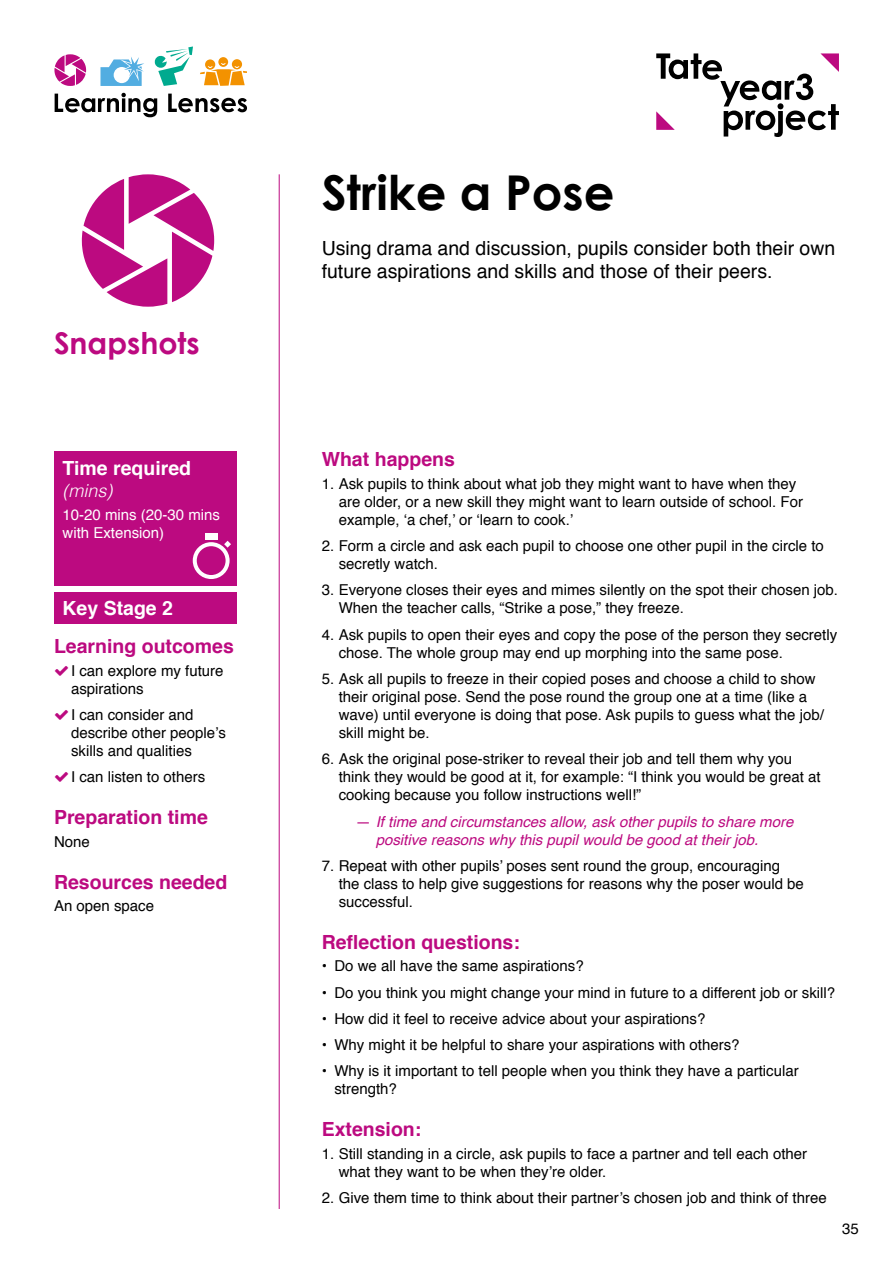
<style>
.page{position:relative;width:893px;height:1263px;background:#fff}
.page>*{position:absolute;margin:0;border:0;box-sizing:border-box;transform-origin:0 0}
.t1{font:700 48px "Century Gothic";color:#000}
.t2{font:700 30px "Century Gothic";color:#bc0a80}
.t3{font:19.5px/22.5px "Helvetica";color:#000}
.t4{font:700 19.5px "Helvetica";color:#bc0a80}
.t5{font:700 19.5px "Helvetica";color:#fff}
.t6{font:italic 300 18px "Helvetica";color:#fff}
.t7{font:15px/18px "Helvetica";color:#000}
.t8{font:italic 15px/18px "Helvetica";color:#bc0a80}
.t9{font:15px/18px "Helvetica";color:#fff}
.s1{font-style:normal}
</style>
<div class="page">
<svg style="left:55px;top:93px;width:102px;height:24px"></svg>
<svg style="left:168px;top:94px;width:79px;height:18px"></svg>
<svg style="left:54px;top:54px;width:32px;height:32px"></svg>
<svg style="left:154px;top:46px;width:39px;height:40px"></svg>
<svg style="left:200px;top:57px;width:47px;height:29px"></svg>
<svg style="left:100px;top:57px;width:44px;height:29px"></svg>
<svg style="left:656px;top:53px;width:183px;height:84px"></svg>
<hr style="left:279px;top:174px;width:1px;height:1035px;background:#bc0a80">
<div style="left:54px;top:592px;width:183px;height:32px;background:#bc0a80"></div>
<svg style="left:82px;top:174px;width:132px;height:133px"></svg>
<div style="left:54px;top:452px;width:183px;height:134px;background:#bc0a80"></div>
<div style="left:205px;top:533px;width:13px;height:6px;background:#fff"></div>
<svg style="left:193px;top:541px;width:38px;height:38px"></svg>
<h2 class="t2" style="left:54px;top:324px;width:147px">Snapshots</h2>
<h3 class="t5" style="left:63px;top:452px;width:130px">Time required</h3>
<p class="t6" style="left:63px;top:476px;width:51px">(mins)</p>
<p class="t9" style="left:63px;top:506px;width:159px">10-20 mins (20-30 mins with Extension)</p>
<h3 class="t5" style="left:63px;top:593px;width:112px">Key Stage 2</h3>
<h3 class="t4" style="left:54px;top:631px;width:181px">Learning outcomes</h3>
<p class="t7" style="left:71px;top:662px;width:154px">I can explore my future aspirations</p>
<p class="t7" style="left:71px;top:706px;width:156px">I can consider and describe other people’s skills and qualities</p>
<p class="t7" style="left:71px;top:768px;width:136px">I can listen to others</p>
<h3 class="t4" style="left:54px;top:802px;width:155px">Preparation time</h3>
<p class="t7" style="left:54px;top:833px;width:37px">None</p>
<h3 class="t4" style="left:54px;top:866px;width:175px">Resources needed</h3>
<p class="t7" style="left:54px;top:897px;width:102px">An open space</p>
<h1 class="t1" style="left:322px;top:163px;width:294px">Strike a Pose</h1>
<h3 class="t3" style="left:322px;top:238px;width:515px">Using drama and discussion, pupils consider both their own future aspirations and skills and those of their peers.</h3>
<h3 class="t4" style="left:322px;top:444px;width:135px">What happens</h3>
<p class="t7" style="left:339px;top:475px;width:466px;text-indent:-17px">1. Ask pupils to think about what job they might want to have when they are older, or a new skill they might want to learn outside of school. For example, ‘a chef,’ or ‘learn to cook.’</p>
<p class="t7" style="left:339px;top:537px;width:487px;text-indent:-17px">2. Form a circle and ask each pupil to choose one other pupil in the circle to secretly watch.</p>
<p class="t7" style="left:339px;top:582px;width:501px;text-indent:-17px">3. Everyone closes their eyes and mimes silently on the spot their chosen job.<br>When the teacher calls, “Strike a pose,” they freeze.</p>
<p class="t7" style="left:339px;top:626px;width:500px;text-indent:-17px">4. Ask pupils to open their eyes and copy the pose of the person they secretly chose. The whole group may end up morphing into the same pose.</p>
<p class="t7" style="left:339px;top:670px;width:487px;text-indent:-17px">5. Ask all pupils to freeze in their copied poses and choose a child to show their original pose. Send the pose round the group one at a time (like a wave) until everyone is doing that pose. Ask pupils to guess what the job/ skill might be.</p>
<p class="t7" style="left:339px;top:750px;width:483px;text-indent:-17px">6. Ask the original pose-striker to reveal their job and tell them why you think they would be good at it, for example: “I think you would be great at cooking because you follow instructions well!”</p>
<p class="t8" style="left:376px;top:812px;width:419px;text-indent:-20px"><span class="s1">—</span> If time and circumstances allow, ask other pupils to share more positive reasons why this pupil would be good at their job.</p>
<p class="t7" style="left:339px;top:857px;width:467px;text-indent:-17px">7. Repeat with other pupils’ poses sent round the group, encouraging the class to help give suggestions for reasons why the poser would be successful.</p>
<h3 class="t4" style="left:322px;top:926px;width:200px">Reflection questions:</h3>
<p class="t7" style="left:322px;top:957px;width:264px">• Do we all have the same aspirations?</p>
<p class="t7" style="left:322px;top:984px;width:515px">• Do you think you might change your mind in future to a different job or skill?</p>
<p class="t7" style="left:322px;top:1010px;width:385px">• How did it feel to receive advice about your aspirations?</p>
<p class="t7" style="left:322px;top:1036px;width:419px">• Why might it be helpful to share your aspirations with others?</p>
<p class="t7" style="left:334px;top:1062px;width:466px;text-indent:-13px">• Why is it important to tell people when you think they have a particular strength?</p>
<h3 class="t4" style="left:322px;top:1114px;width:101px">Extension:</h3>
<p class="t7" style="left:339px;top:1145px;width:470px;text-indent:-17px">1. Still standing in a circle, ask pupils to face a partner and tell each other what they want to be when they’re older.</p>
<p class="t7" style="left:322px;top:1189px;width:507px">2. Give them time to think about their partner’s chosen job and think of three</p>
<p class="t7" style="left:842px;top:1220px;width:18px">35</p>
</div>
